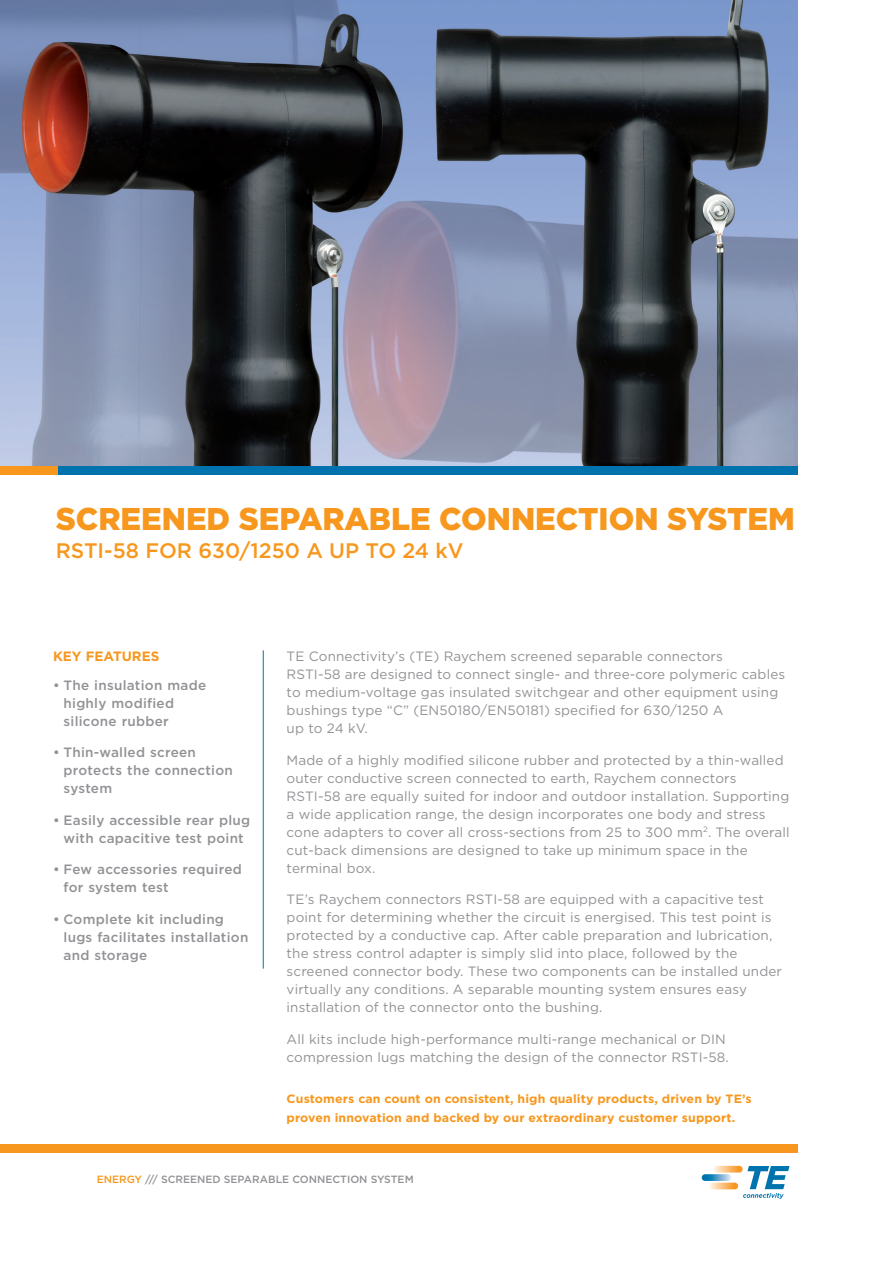
<style>
.page{position:relative;width:893px;height:1263px;background:#fff}
.page>*{position:absolute;margin:0;border:0;box-sizing:border-box;transform-origin:0 0}
.Cover_-_Main_Headlin{font:900 31.5px "Gotham";color:#f7971d}
.Cover_-_Subhead{font:500 21px "Gotham";color:#f7971d}
.Main_Body_Copy{font:13.5px/18px "Gotham";letter-spacing:.01em;color:#919295}
.Key_Features_-_Bulle{font:500 13.5px/18px "Gotham";letter-spacing:.02em;color:#919295}
.KEY_FEATURE__TITLE{font:700 13.5px "Gotham";color:#f7971d}
.Cover_-_Closing_Copy{font:700 12px/19.5px "Gotham";letter-spacing:.01em;color:#f7971d}
.B_Footer_Info{font:500 10.5px "Gotham";color:#919295}
.s1{color:#f7971d}
</style>
<div class="page">
<img style="left:0;top:0;width:797px;height:466px">
<hr style="left:263px;top:650px;width:1px;height:318px;background:#0073ae">
<div style="left:0;top:466px;width:58px;height:9px;background:#f7971d"></div>
<div style="left:58px;top:466px;width:739px;height:9px;background:#0073ae"></div>
<div style="left:0;top:1144px;width:797px;height:9px;background:#f7971d"></div>
<svg style="left:713px;top:1166px;width:30px;height:6px"></svg>
<svg style="left:708px;top:1183px;width:30px;height:6px"></svg>
<svg style="left:702px;top:1174px;width:29px;height:7px"></svg>
<svg style="left:743px;top:1166px;width:46px;height:33px"></svg>
<p class="Cover_-_Main_Headlin" style="left:56px;top:497px;width:741px">SCREENED SEPARABLE CONNECTION SYSTEM</p>
<p class="Cover_-_Subhead" style="left:56px;top:537px;width:409px">RSTI-58 FOR 630/1250 A UP TO 24 kV</p>
<p class="KEY_FEATURE__TITLE" style="left:53px;top:647px;width:108px">KEY FEATURES</p>
<p class="Main_Body_Copy" style="left:287px;top:647px;width:500px">TE Connectivity’s (TE) Raychem screened separable connectors<br>RSTI-58 are designed to connect single- and three-core polymeric cables to medium-voltage gas insulated switchgear and other equipment using bushings type “C” (EN50180/EN50181) specified for 630/1250 A<br>up to 24 kV.</p>
<p class="Main_Body_Copy" style="left:287px;top:751px;width:505px">Made of a highly modified silicone rubber and protected by a thin-walled outer conductive screen connected to earth, Raychem connectors RSTI-58 are equally suited for indoor and outdoor installation. Supporting a wide application range, the design incorporates one body and stress cone adapters to cover all cross-sections from 25 to 300 mm<sup>2</sup>. The overall cut-back dimensions are designed to take up minimum space in the terminal box.</p>
<p class="Main_Body_Copy" style="left:287px;top:890px;width:497px">TE’s Raychem connectors RSTI-58 are equipped with a capacitive test point for determining whether the circuit is energised. This test point is protected by a conductive cap. After cable preparation and lubrication, the stress control adapter is simply slid into place, followed by the screened connector body. These two components can be installed under virtually any conditions. A separable mounting system ensures easy installation of the connector onto the bushing.</p>
<p class="Main_Body_Copy" style="left:287px;top:1030px;width:444px">All kits include high-performance multi-range mechanical or DIN compression lugs matching the design of the connector RSTI-58.</p>
<p class="Key_Features_-_Bulle" style="left:64px;top:676px;width:144px;text-indent:-11px">• The insulation made highly modified silicone rubber</p>
<p class="Key_Features_-_Bulle" style="left:64px;top:743px;width:171px;text-indent:-11px">• Thin-walled screen protects the connection system</p>
<p class="Key_Features_-_Bulle" style="left:53px;top:811px;width:199px;text-align:center">• Easily accessible rear plug with capacitive test point</p>
<p class="Key_Features_-_Bulle" style="left:64px;top:860px;width:180px;text-indent:-11px">• Few accessories required for system test</p>
<p class="Key_Features_-_Bulle" style="left:64px;top:910px;width:186px;text-indent:-11px">• Complete kit including lugs facilitates installation and storage</p>
<p class="Cover_-_Closing_Copy" style="left:287px;top:1089px;width:467px">Customers can count on consistent, high quality products, driven by TE’s proven innovation and backed by our extraordinary customer support.</p>
<p class="B_Footer_Info" style="left:97px;top:1173px;width:319px"><span class="s1">ENERGY</span> /// SCREENED SEPARABLE CONNECTION SYSTEM</p>
</div>
